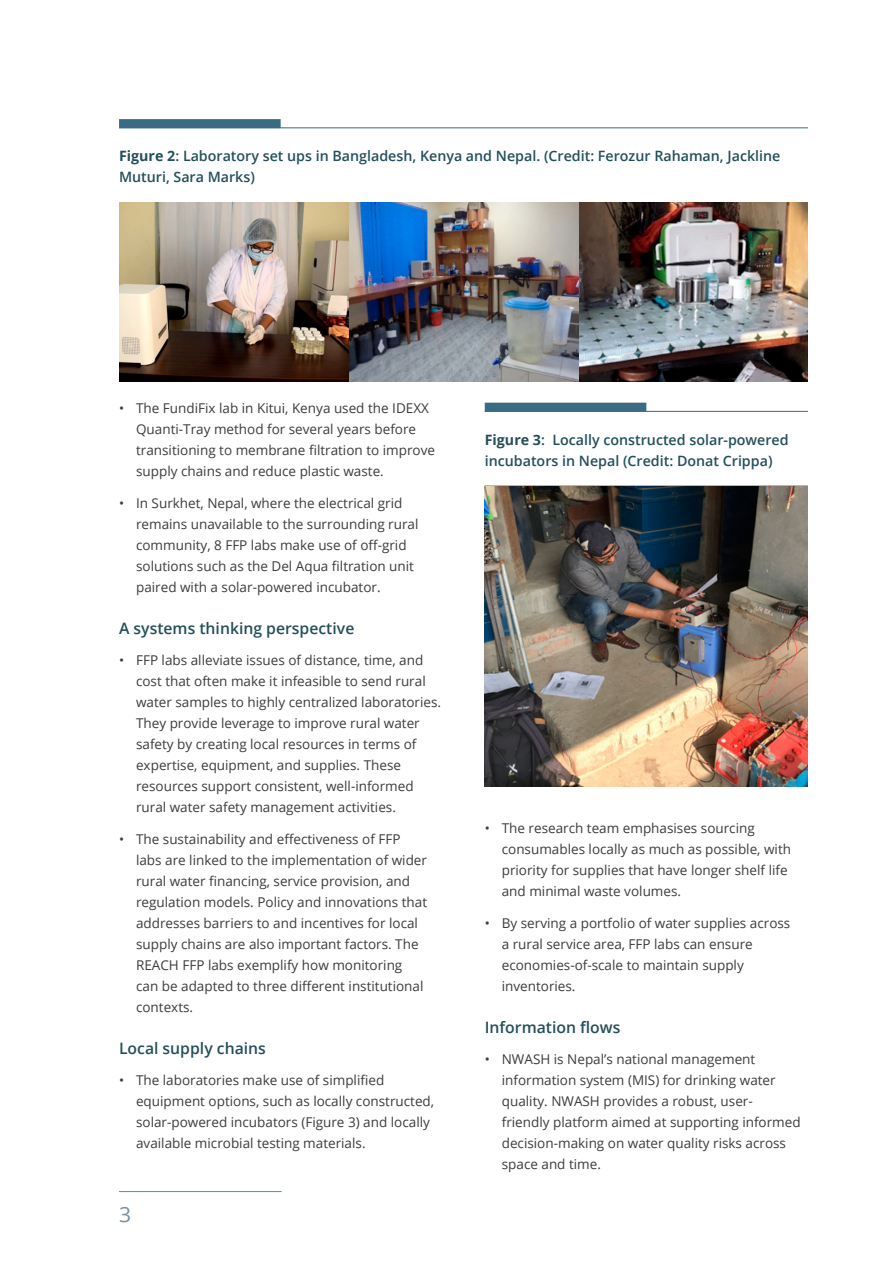
<style>
.page{position:relative;width:893px;height:1263px;background:#fff}
.page>*{position:absolute;margin:0;border:0;box-sizing:border-box;transform-origin:0 0}
.t1{font:21px "Open Sans";color:#7890a3}
.subhead2{font:600 15.75px "Open Sans";color:#234f5b}
.t2{font:600 14.25px/21px "Open Sans";color:#234f5b}
.t3{font:13.5px/21px "Open Sans";color:#3c3c3b}
.s1{font-weight:700}
</style>
<div class="page">
<hr style="left:119px;top:1191px;width:163px;height:1px;background:#10aebc">
<hr style="left:485px;top:411px;width:323px;height:1px;background:#3a6b82">
<div style="left:485px;top:403px;width:161px;height:9px;background:#3a6b82"></div>
<hr style="left:119px;top:202px;width:689px;height:1px;background:#3a6b82">
<hr style="left:119px;top:127px;width:689px;height:1px;background:#3a6b82">
<div style="left:119px;top:119px;width:162px;height:9px;background:#3a6b82"></div>
<img style="left:119px;top:203px;width:689px;height:178px">
<img style="left:485px;top:486px;width:323px;height:300px">
<p class="t2" style="left:119px;top:145px;width:663px"><span class="s1">Figure 2</span>: Laboratory set ups in Bangladesh, Kenya and Nepal. (Credit: Ferozur Rahaman, Jackline<br>Muturi, Sara Marks)</p>
<p class="t3" style="left:136px;top:397px;width:300px;text-indent:-17px">• The FundiFix lab in Kitui, Kenya used the IDEXX Quanti-Tray method for several years before transitioning to membrane filtration to improve supply chains and reduce plastic waste.</p>
<p class="t3" style="left:136px;top:492px;width:284px;text-indent:-17px">• In Surkhet, Nepal, where the electrical grid remains unavailable to the surrounding rural community, 8 FFP labs make use of off-grid solutions such as the Del Aqua filtration unit paired with a solar-powered incubator.</p>
<p class="subhead2" style="left:119px;top:617px;width:237px">A systems thinking perspective</p>
<p class="t3" style="left:136px;top:649px;width:307px;text-indent:-17px">• FFP labs alleviate issues of distance, time, and cost that often make it infeasible to send rural water samples to highly centralized laboratories.<br>They provide leverage to improve rural water safety by creating local resources in terms of expertise, equipment, and supplies. These resources support consistent, well-informed rural water safety management activities.</p>
<p class="t3" style="left:136px;top:828px;width:293px;text-indent:-17px">• The sustainability and effectiveness of FFP labs are linked to the implementation of wider rural water financing, service provision, and regulation models. Policy and innovations that addresses barriers to and incentives for local supply chains are also important factors. The REACH FFP labs exemplify how monitoring can be adapted to three different institutional contexts.</p>
<p class="subhead2" style="left:119px;top:1037px;width:148px">Local supply chains</p>
<p class="t3" style="left:136px;top:1069px;width:300px;text-indent:-17px">• The laboratories make use of simplified equipment options, such as locally constructed, solar-powered incubators (Figure 3) and locally available microbial testing materials.</p>
<h1 class="t1" style="left:119px;top:1200px;width:14px">3</h1>
<p class="t2" style="left:485px;top:429px;width:305px"><span class="s1">Figure 3</span>: Locally constructed solar-powered incubators in Nepal (Credit: Donat Crippa)</p>
<p class="t3" style="left:502px;top:817px;width:291px;text-indent:-17px">• The research team emphasises sourcing consumables locally as much as possible, with priority for supplies that have longer shelf life and minimal waste volumes.</p>
<p class="t3" style="left:502px;top:912px;width:290px;text-indent:-17px">• By serving a portfolio of water supplies across a rural service area, FFP labs can ensure economies-of-scale to maintain supply inventories.</p>
<p class="subhead2" style="left:485px;top:1016px;width:137px">Information flows</p>
<p class="t3" style="left:502px;top:1048px;width:300px;text-indent:-17px">• NWASH is Nepal’s national management information system (MIS) for drinking water quality. NWASH provides a robust, user&shy;friendly platform aimed at supporting informed decision-making on water quality risks across space and time.</p>
</div>
